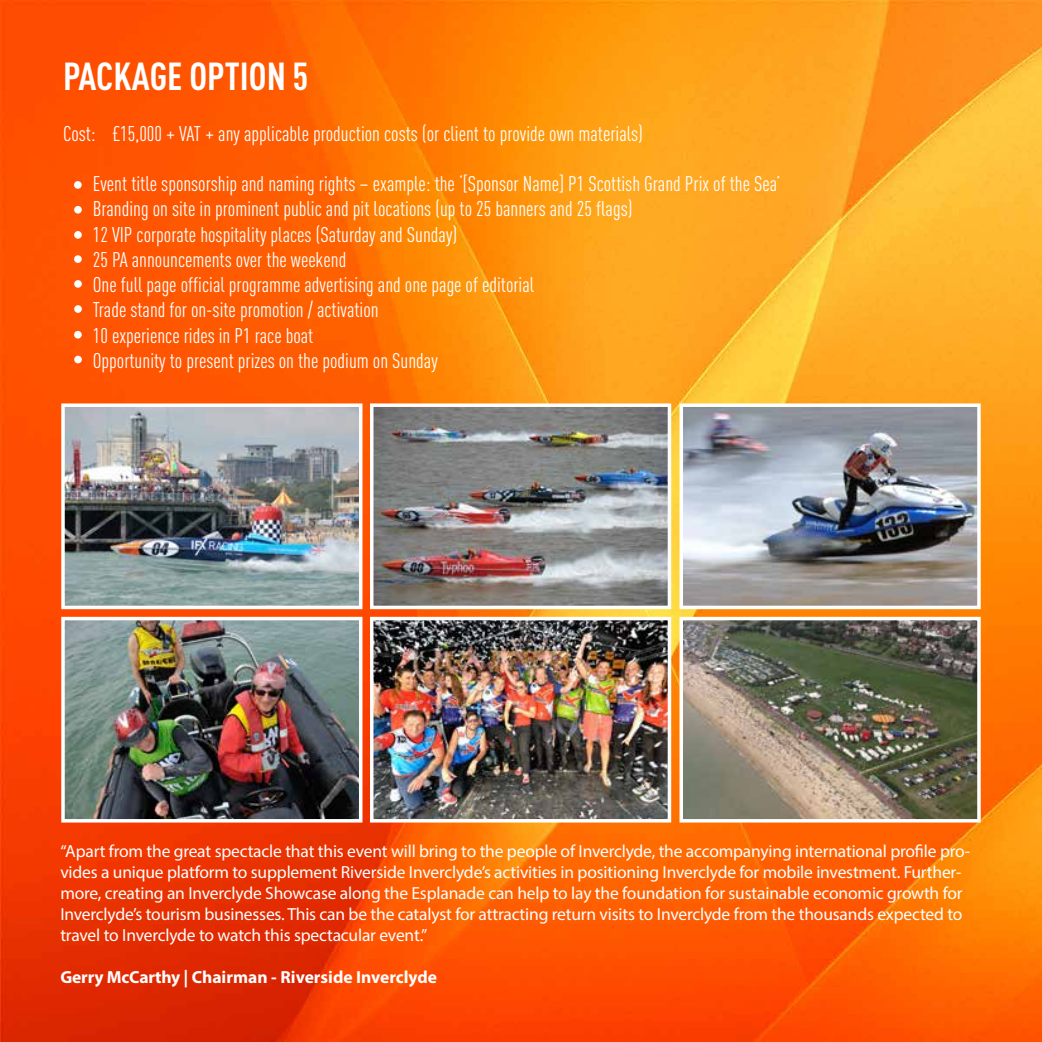
<style>
.page{position:relative;width:1042px;height:1042px;background:#fff}
.page>*{position:absolute;margin:0;border:0;box-sizing:border-box;transform-origin:0 0}
.t1{font:700 38.5px "DIN Cond";color:#fff}
.t2{font:21px/25.2px "DIN Cond";color:#fff}
.t3{font:17.5px/21px "Myriad Pro";letter-spacing:-.01em;color:#fff}
.t4{font:700 17.5px "Myriad Pro";color:#fff}
</style>
<div class="page">
<img style="left:0;top:0;width:1042px;height:1042px">
<img style="left:66px;top:408px;width:291px;height:196px">
<div style="left:61px;top:403px;width:301px;height:206px;border:4px solid #fff"></div>
<img style="left:375px;top:408px;width:291px;height:196px">
<div style="left:370px;top:403px;width:301px;height:206px;border:4px solid #fff"></div>
<img style="left:684px;top:408px;width:291px;height:196px">
<div style="left:679px;top:403px;width:301px;height:206px;border:4px solid #fff"></div>
<div style="left:74px;top:181px;width:8px;height:8px;background:#fff;border-radius:50%"></div>
<div style="left:74px;top:206px;width:8px;height:8px;background:#fff;border-radius:50%"></div>
<div style="left:74px;top:231px;width:8px;height:8px;background:#fff;border-radius:50%"></div>
<div style="left:74px;top:255px;width:8px;height:8px;background:#fff;border-radius:50%"></div>
<div style="left:74px;top:280px;width:8px;height:8px;background:#fff;border-radius:50%"></div>
<div style="left:74px;top:305px;width:8px;height:8px;background:#fff;border-radius:50%"></div>
<div style="left:74px;top:331px;width:8px;height:7px;background:#fff;border-radius:50%"></div>
<div style="left:74px;top:356px;width:8px;height:7px;background:#fff;border-radius:50%"></div>
<img style="left:66px;top:622px;width:291px;height:195px">
<div style="left:61px;top:617px;width:301px;height:205px;border:4px solid #fff"></div>
<img style="left:375px;top:622px;width:291px;height:195px">
<div style="left:370px;top:617px;width:301px;height:205px;border:4px solid #fff"></div>
<img style="left:684px;top:622px;width:291px;height:195px">
<div style="left:679px;top:617px;width:301px;height:205px;border:4px solid #fff"></div>
<h1 class="t1" style="left:63px;top:53px;width:247px">PACKAGE OPTION 5</h1>
<p class="t2" style="left:63px;top:121px;width:581px">Cost: £15,000 + VAT + any applicable production costs (or client to provide own materials)</p>
<p class="t2" style="left:93px;top:171px;width:689px">Event title sponsorship and naming rights – example: the ‘[Sponsor Name] P1 Scottish Grand Prix of the Sea’ Branding on site in prominent public and pit locations (up to 25 banners and 25 flags)<br>12 VIP corporate hospitality places (Saturday and Sunday)<br>25 PA announcements over the weekend<br>One full page official programme advertising and one page of editorial<br>Trade stand for on-site promotion / activation<br>10 experience rides in P1 race boat<br>Opportunity to present prizes on the podium on Sunday</p>
<p class="t3" style="left:60px;top:840px;width:911px">“Apart from the great spectacle that this event will bring to the people of Inverclyde, the accompanying international profile pro&shy;vides a unique platform to supplement Riverside Inverclyde’s activities in positioning Inverclyde for mobile investment. Further&shy;more, creating an Inverclyde Showcase along the Esplanade can help to lay the foundation for sustainable economic growth for Inverclyde’s tourism businesses. This can be the catalyst for attracting return visits to Inverclyde from the thousands expected to travel to Inverclyde to watch this spectacular event.”</p>
<p class="t4" style="left:60px;top:965px;width:378px">Gerry McCarthy | Chairman - Riverside Inverclyde</p>
</div>
